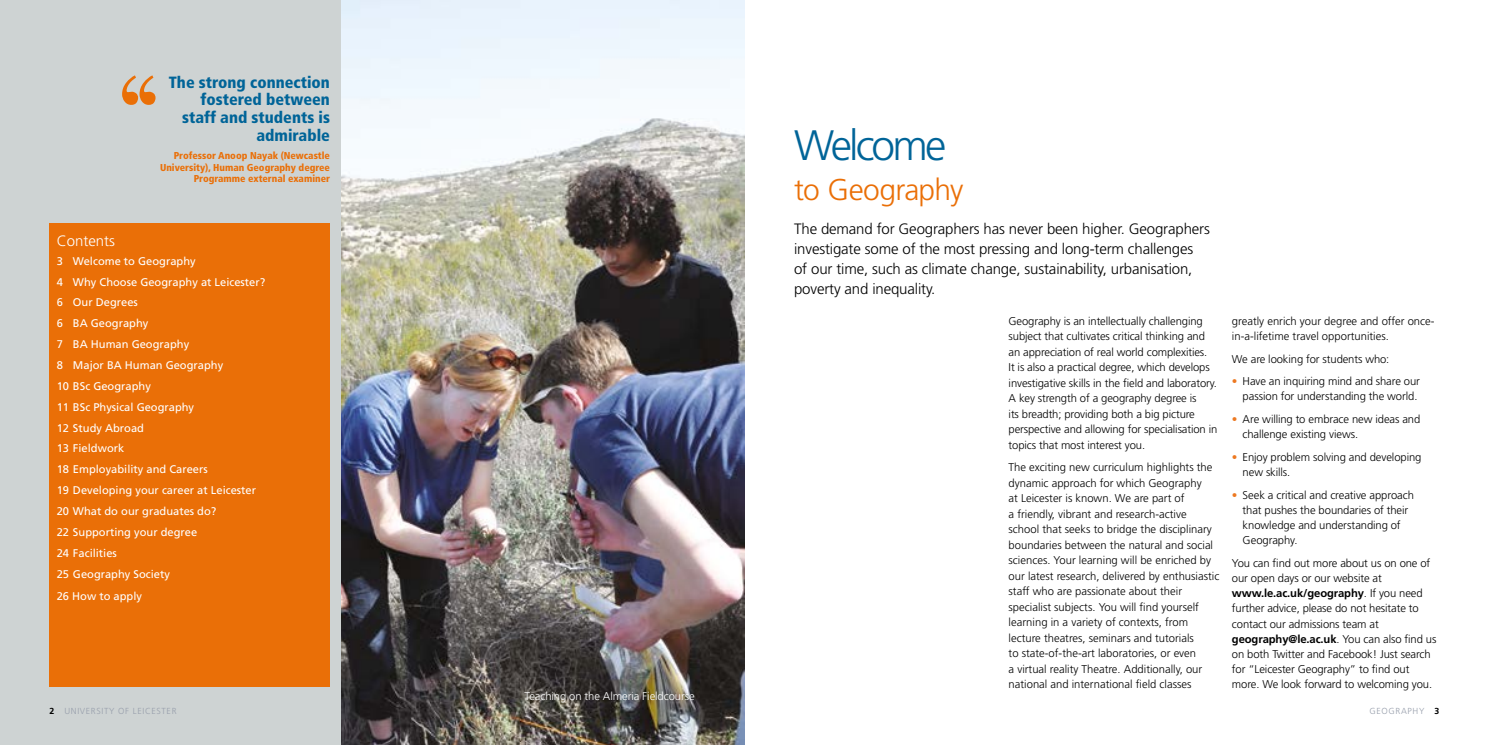
<style>
.page{position:relative;width:1489px;height:745px;background:#fff}
.page>*{position:absolute;margin:0;border:0;box-sizing:border-box;transform-origin:0 0}
.t1{font:300 42.5px "Frutiger LT Std";letter-spacing:-.065em;color:#006498}
.t2{font:300 30px "Frutiger LT Std";letter-spacing:-.025em;color:#ea6f07}
.t3{font:900 condensed 16.25px/17.5px "Frutiger LT Std";color:#006498;text-align:right}
.t4{font:300 15px/20px "Frutiger LT Std";letter-spacing:-.01em;color:#000}
.t5{font:300 15px "Frutiger LT Std";color:#fff}
.t6{font:300 11.25px/15.5px "Frutiger LT Std";letter-spacing:-.01em;color:#000}
.t7{font:300 11.25px "Frutiger LT Std";letter-spacing:-.005em;color:#fff}
.t8{font:11.12px/20.9px "Frutiger LT Std";color:#fff}
.t9{font:900 condensed 10px/11.2px "Frutiger LT Std";color:#ea6f07;text-align:right}
.t10{font:300 8.75px "Frutiger LT Std";letter-spacing:.075em;color:#989fac}
.s1{color:#ed7922}
.s2{font-weight:700}
.s3{font-weight:700;color:#000}
</style>
<div class="page">
<div style="left:0;top:0;width:341px;height:744px;background:#ced3d3"></div>
<div style="left:50px;top:223px;width:280px;height:464px;background:#ea6f07"></div>
<svg style="left:122px;top:75px;width:33px;height:30px"></svg>
<img style="left:341px;top:0;width:403px;height:744px">
<h3 class="t3" style="left:169px;top:73px;width:163px">The strong connection fostered between staff and students is admirable</h3>
<p class="t9" style="left:160px;top:150px;width:171px">Professor Anoop Nayak (Newcastle<br>University), Human Geography degree<br>Programme external examiner</p>
<h3 class="t5" style="left:57px;top:232px;width:60px">Contents</h3>
<p class="t8" style="left:57px;top:250px;width:210px">3 Welcome to Geography<br>4 Why Choose Geography at Leicester?<br>6 Our Degrees<br>6 BA Geography<br>7 BA Human Geography<br>8 Major BA Human Geography<br>10 BSc Geography<br>11 BSc Physical Geography<br>12 Study Abroad<br>13 Fieldwork<br>18 Employability and Careers<br>19 Developing your career at Leicester<br>20 What do our graduates do?<br>22 Supporting your degree<br>24 Facilities<br>25 Geography Society<br>26 How to apply</p>
<p class="t7" style="left:524px;top:689px;width:172px">Teaching on the Almeria Fieldcourse</p>
<h1 class="t1" style="left:794px;top:121px;width:154px">Welcome</h1>
<h2 class="t2" style="left:794px;top:172px;width:171px">to Geography</h2>
<h3 class="t4" style="left:794px;top:218px;width:417px">The demand for Geographers has never been higher. Geographers investigate some of the most pressing and long-term challenges of our time, such as climate change, sustainability, urbanisation, poverty and inequality.</h3>
<p class="t6" style="left:1008px;top:313px;width:210px">Geography is an intellectually challenging subject that cultivates critical thinking and an appreciation of real world complexities.<br>It is also a practical degree, which develops investigative skills in the field and laboratory.<br>A key strength of a geography degree is<br>its breadth; providing both a big picture perspective and allowing for specialisation in topics that most interest you.</p>
<p class="t6" style="left:1008px;top:459px;width:212px">The exciting new curriculum highlights the dynamic approach for which Geography<br>at Leicester is known. We are part of<br>a friendly, vibrant and research-active school that seeks to bridge the disciplinary boundaries between the natural and social sciences. Your learning will be enriched by our latest research, delivered by enthusiastic staff who are passionate about their specialist subjects. You will find yourself learning in a variety of contexts, from lecture theatres, seminars and tutorials<br>to state-of-the-art laboratories, or even<br>a virtual reality Theatre. Additionally, our national and international field classes</p>
<p class="t6" style="left:1231px;top:313px;width:204px;line-height:15.1px">greatly enrich your degree and offer once&shy;in-a-lifetime travel opportunities.</p>
<p class="t6" style="left:1231px;top:351px;width:159px">We are looking for students who:</p>
<p class="t6" style="left:1231px;top:373px;width:189px;line-height:15.1px;text-align:right"><span class="s1">•</span> Have an inquiring mind and share our passion for understanding the world.</p>
<p class="t6" style="left:1242px;top:411px;width:179px;line-height:15.1px;text-indent:-11px"><span class="s1">•</span> Are willing to embrace new ideas and challenge existing views.</p>
<p class="t6" style="left:1242px;top:449px;width:180px;line-height:15.1px;text-indent:-11px"><span class="s1">•</span> Enjoy problem solving and developing new skills.</p>
<p class="t6" style="left:1242px;top:487px;width:173px;line-height:15.1px;text-indent:-11px"><span class="s1">•</span> Seek a critical and creative approach that pushes the boundaries of their knowledge and understanding of<br>Geography.</p>
<p class="t6" style="left:1231px;top:555px;width:206px;line-height:15.1px">You can find out more about us on one of our open days or our website at <span class="s2">www.le.ac.uk/geography</span>. If you need further advice, please do not hesitate to contact our admissions team at <span class="s2">geography@le.ac.uk</span>. You can also find us on both Twitter and Facebook! Just search for “Leicester Geography” to find out more. We look forward to welcoming you.</p>
<p class="t10" style="left:50px;top:705px;width:128px"><span class="s3">2</span> UNIVERSITY OF LEICESTER</p>
<p class="t10" style="left:1369px;top:705px;width:71px">GEOGRAPHY <span class="s3">3</span></p>
</div>
